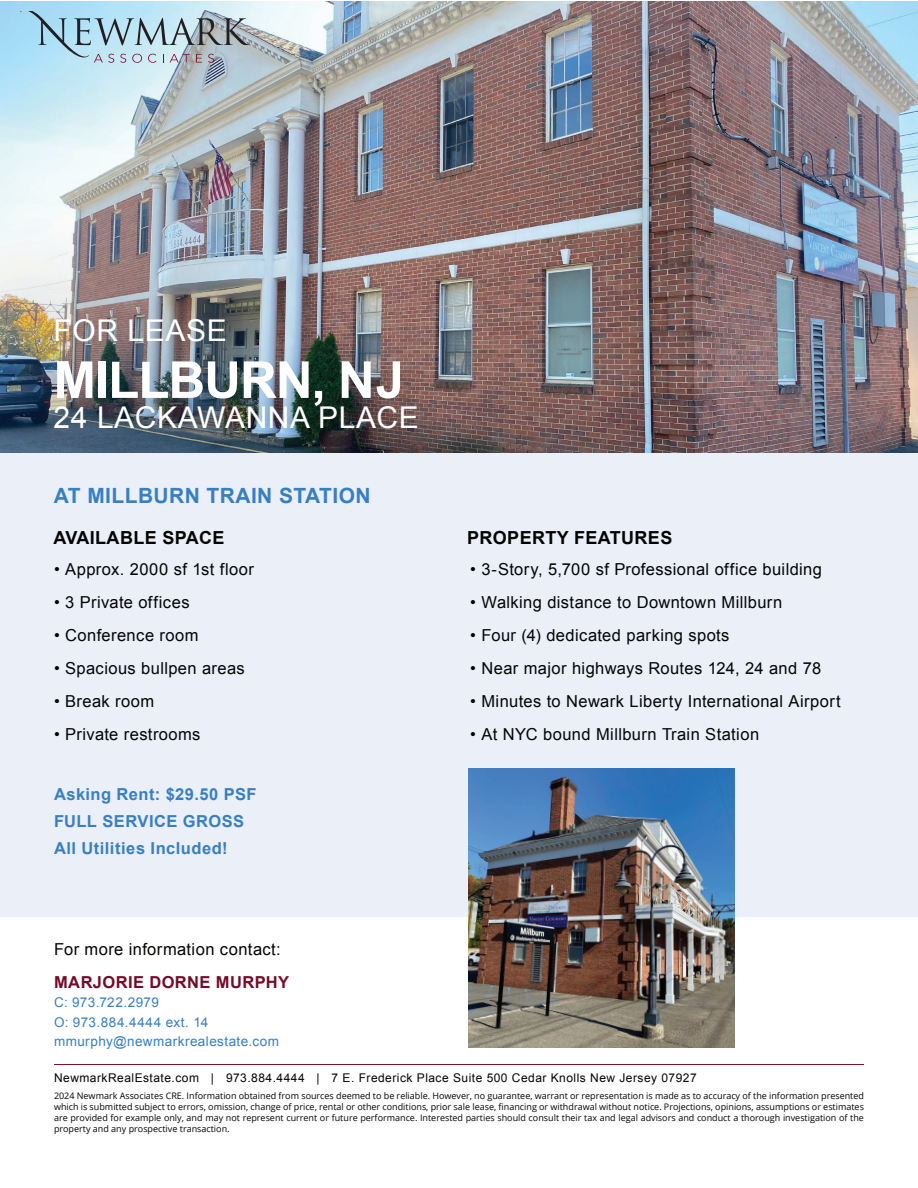
<style>
.page{position:relative;width:918px;height:1188px;background:#fff}
.page>*{position:absolute;margin:0;border:0;box-sizing:border-box;transform-origin:0 0}
.t1{font:700 51px "Arial";letter-spacing:-.02em;color:#fff}
.t2{font:30px "Arial";letter-spacing:.02em;color:#fff}
.t3{font:700 21px "Arial";letter-spacing:.02em;color:#387fc2}
.t4{font:700 18px "Arial";letter-spacing:.02em;color:#040503}
.t5{font:16.5px "Arial";letter-spacing:.025em;color:#040503}
.t6{font:700 16.5px/27px "Arial";letter-spacing:.03em;color:#387fc2}
.t7{font:700 16.5px "Arial";letter-spacing:.025em;color:#740b27}
.t8{font:13.5px/19.5px "Arial";letter-spacing:.03em;color:#387fc2}
.t9{font:12px "Arial";letter-spacing:.04em;color:#040503}
.t10{font:9px/10.8px "Open Sans";color:#040503;text-align:justify}
</style>
<div class="page">
<img style="left:0;top:2px;width:918px;height:452px">
<div style="left:0;top:454px;width:918px;height:463px;background:#eaeff8"></div>
<hr style="left:54px;top:1064px;width:810px;height:1px;background:#82132e">
<svg style="left:20px;top:12px;width:230px;height:51px;background:#a5c2d0"></svg>
<img style="left:468px;top:768px;width:267px;height:280px">
<h2 class="t2" style="left:54px;top:310px;width:175px">FOR LEASE</h2>
<h1 class="t1" style="left:54px;top:346px;width:352px">MILLBURN, NJ</h1>
<h2 class="t2" style="left:54px;top:398px;width:367px">24 LACKAWANNA PLACE</h2>
<h3 class="t3" style="left:54px;top:482px;width:318px">AT MILLBURN TRAIN STATION</h3>
<h3 class="t4" style="left:54px;top:525px;width:173px">AVAILABLE SPACE</h3>
<h3 class="t4" style="left:467px;top:525px;width:207px">PROPERTY FEATURES</h3>
<h3 class="t5" style="left:470px;top:559px;width:353px">• 3-Story, 5,700 sf Professional office building</h3>
<h3 class="t5" style="left:470px;top:592px;width:313px">• Walking distance to Downtown Millburn</h3>
<h3 class="t5" style="left:470px;top:625px;width:261px">• Four (4) dedicated parking spots</h3>
<h3 class="t5" style="left:470px;top:658px;width:353px">• Near major highways Routes 124, 24 and 78</h3>
<h3 class="t5" style="left:470px;top:691px;width:372px">• Minutes to Newark Liberty International Airport</h3>
<h3 class="t5" style="left:470px;top:724px;width:290px">• At NYC bound Millburn Train Station</h3>
<h3 class="t5" style="left:54px;top:559px;width:202px">• Approx. 2000 sf 1st floor</h3>
<h3 class="t5" style="left:54px;top:592px;width:137px">• 3 Private offices</h3>
<h3 class="t5" style="left:54px;top:625px;width:146px">• Conference room</h3>
<h3 class="t5" style="left:54px;top:658px;width:192px">• Spacious bullpen areas</h3>
<h3 class="t5" style="left:54px;top:691px;width:102px">• Break room</h3>
<h3 class="t5" style="left:54px;top:724px;width:148px">• Private restrooms</h3>
<h3 class="t6" style="left:54px;top:782px;width:204px">Asking Rent: $29.50 PSF<br>FULL SERVICE GROSS<br>All Utilities Included!</h3>
<h3 class="t5" style="left:54px;top:939px;width:228px">For more information contact:</h3>
<h3 class="t7" style="left:54px;top:971px;width:237px">MARJORIE DORNE MURPHY</h3>
<h3 class="t8" style="left:54px;top:993px;width:226px">C: 973.722.2979<br>O: 973.884.4444 ext. 14 mmurphy@newmarkrealestate.com</h3>
<h3 class="t9" style="left:54px;top:1070px;width:644px">NewmarkRealEstate.com | 973.884.4444 | 7 E. Frederick Place Suite 500 Cedar Knolls New Jersey 07927</h3>
<p class="t10" style="left:54px;top:1090px;width:812px">2024 Newmark Associates CRE. Information obtained from sources deemed to be reliable. However, no guarantee, warrant or representation is made as to accuracy of the information presented which is submitted subject to errors, omission, change of price, rental or other conditions, prior sale lease, financing or withdrawal without notice. Projections, opinions, assumptions or estimates are provided for example only, and may not represent current or future performance. Interested parties should consult their tax and legal advisors and conduct a thorough investigation of the property and any prospective transaction.</p>
</div>
